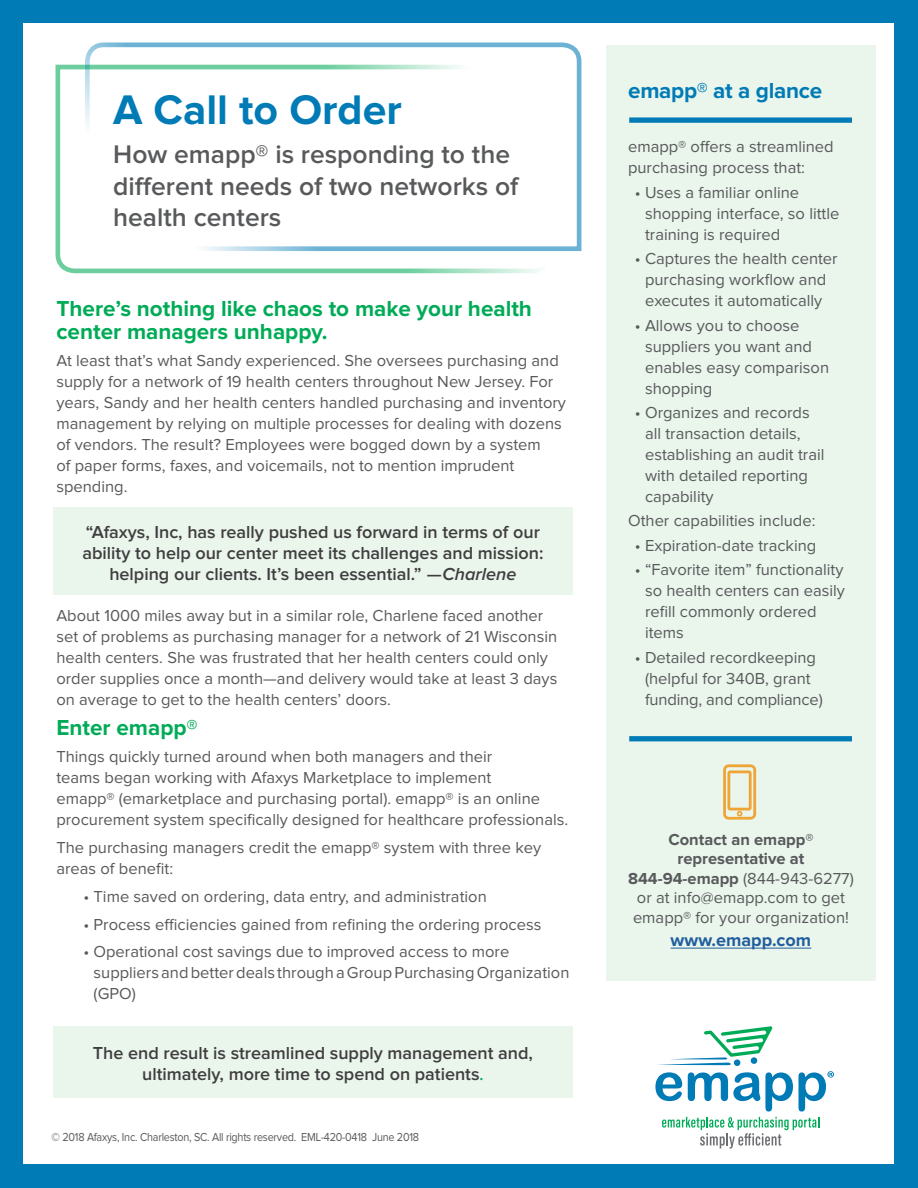
<style>
.page{position:relative;width:918px;height:1188px;background:#007bb6}
.page>*{position:absolute;margin:0;border:0;box-sizing:border-box;transform-origin:0 0}
.t1{font:700 42.9px "Proxima Nova";color:#007bb6}
.t2{font:600 26.4px/31.7px "Proxima Nova";color:#58595b}
.t3{font:700 22.5px/22.5px "Proxima Nova";color:#00ab57}
.t4{font:700 22.5px "Proxima Nova";letter-spacing:-.01em;color:#007bb6}
.t5{font:600 18px/21px "Proxima Nova";color:#3f3e3f;text-align:center}
.t6{font:700 18px "Proxima Nova";color:#215e9e}
.t7{font:16.5px/21px "Proxima Nova";color:#58595b}
.t8{font:12px "Proxima Nova";letter-spacing:-.02em;color:#58595b;scale:.9 1}
.s1{font-style:italic}
.s2{font-size:16.5px;color:#00ab57}
.s3{font-weight:700}
</style>
<div class="page">
<div style="left:24px;top:24px;width:870px;height:1140px;background:#fff"></div>
<div style="left:53px;top:1026px;width:520px;height:72px;background:#eaf5ec"></div>
<svg style="left:55px;top:64px;width:485px;height:210px"></svg>
<svg style="left:83px;top:42px;width:499px;height:211px"></svg>
<svg style="left:655px;top:1026px;width:179px;height:123px"></svg>
<div style="left:53px;top:508px;width:520px;height:87px;background:#eaf5ec"></div>
<div style="left:606px;top:45px;width:270px;height:936px;background:#eaf5ec"></div>
<hr style="left:671px;top:948px;width:140px;height:1px;background:#215e9e">
<svg style="left:723px;top:764px;width:33px;height:56px"></svg>
<div style="left:629px;top:117px;width:223px;height:6px;background:#007bb6"></div>
<div style="left:629px;top:736px;width:223px;height:5px;background:#007bb6"></div>
<h1 class="t1" style="left:113px;top:90px;width:290px">A Call to Order</h1>
<h2 class="t2" style="left:113px;top:140px;width:407px">How emapp® is responding to the different needs of two networks of health centers</h2>
<h3 class="t3" style="left:56px;top:298px;width:477px">There’s nothing like chaos to make your health center managers unhappy.</h3>
<p class="t7" style="left:56px;top:351px;width:511px">At least that’s what Sandy experienced. She oversees purchasing and supply for a network of 19 health centers throughout New Jersey. For years, Sandy and her health centers handled purchasing and inventory management by relying on multiple processes for dealing with dozens of vendors. The result? Employees were bogged down by a system<br>of paper forms, faxes, and voicemails, not to mention imprudent spending.</p>
<p class="t5" style="left:83px;top:522px;width:462px">“Afaxys, Inc, has really pushed us forward in terms of our ability to help our center meet its challenges and mission: helping our clients. It’s been essential.” —<span class="s1">Charlene</span></p>
<p class="t7" style="left:56px;top:606px;width:502px">About 1000 miles away but in a similar role, Charlene faced another set of problems as purchasing manager for a network of 21 Wisconsin health centers. She was frustrated that her health centers could only order supplies once a month—and delivery would take at least 3 days on average to get to the health centers’ doors.</p>
<h3 class="t3" style="left:56px;top:717px;width:143px">Enter emapp®</h3>
<p class="t7" style="left:56px;top:747px;width:513px">Things quickly turned around when both managers and their<br>teams began working with Afaxys Marketplace to implement<br>emapp® (emarketplace and purchasing portal). emapp® is an online procurement system specifically designed for healthcare professionals.</p>
<p class="t7" style="left:56px;top:838px;width:486px">The purchasing managers credit the emapp® system with three key areas of benefit:</p>
<p class="t7" style="left:83px;top:887px;width:405px">• Time saved on ordering, data entry, and administration</p>
<p class="t7" style="left:83px;top:914px;width:460px">• Process efficiencies gained from refining the ordering process</p>
<p class="t7" style="left:94px;top:942px;width:477px;text-indent:-10px">• Operational cost savings due to improved access to more suppliers and better deals through a Group Purchasing Organization (GPO)</p>
<p class="t5" style="left:93px;top:1043px;width:442px">The end result is streamlined supply management and, ultimately, more time to spend on patients<span class="s2">.</span></p>
<p class="t8" style="left:52px;top:1132px;width:410px">© 2018 Afaxys, Inc. Charleston, SC. All rights reserved. EML-420-0418 June 2018</p>
<h3 class="t4" style="left:628px;top:80px;width:196px">emapp® at a glance</h3>
<p class="t7" style="left:628px;top:137px;width:207px">emapp® offers a streamlined purchasing process that:</p>
<p class="t7" style="left:645px;top:183px;width:196px;text-indent:-10px">• Uses a familiar online shopping interface, so little training is required</p>
<p class="t7" style="left:635px;top:249px;width:204px;text-align:center">• Captures the health center purchasing workflow and executes it automatically</p>
<p class="t7" style="left:645px;top:315px;width:186px;text-indent:-10px">• Allows you to choose suppliers you want and enables easy comparison shopping</p>
<p class="t7" style="left:645px;top:403px;width:181px;text-indent:-10px">• Organizes and records all transaction details, establishing an audit trail with detailed reporting capability</p>
<p class="t7" style="left:628px;top:511px;width:189px">Other capabilities include:</p>
<p class="t7" style="left:635px;top:535px;width:183px">• Expiration-date tracking</p>
<p class="t7" style="left:645px;top:560px;width:202px;text-indent:-10px">• “Favorite item” functionality so health centers can easily refill commonly ordered items</p>
<p class="t7" style="left:645px;top:647px;width:179px;text-indent:-10px">• Detailed recordkeeping (helpful for 340B, grant funding, and compliance)</p>
<p class="t7" style="left:628px;top:830px;width:227px;line-height:19.5px;text-align:center"><span class="s3">Contact an emapp® representative at<br>844-94-emapp</span> (844-943-6277) or at info@emapp.com to get emapp® for your organization!</p>
<p class="t6" style="left:671px;top:932px;width:142px">www.emapp.com</p>
</div>
